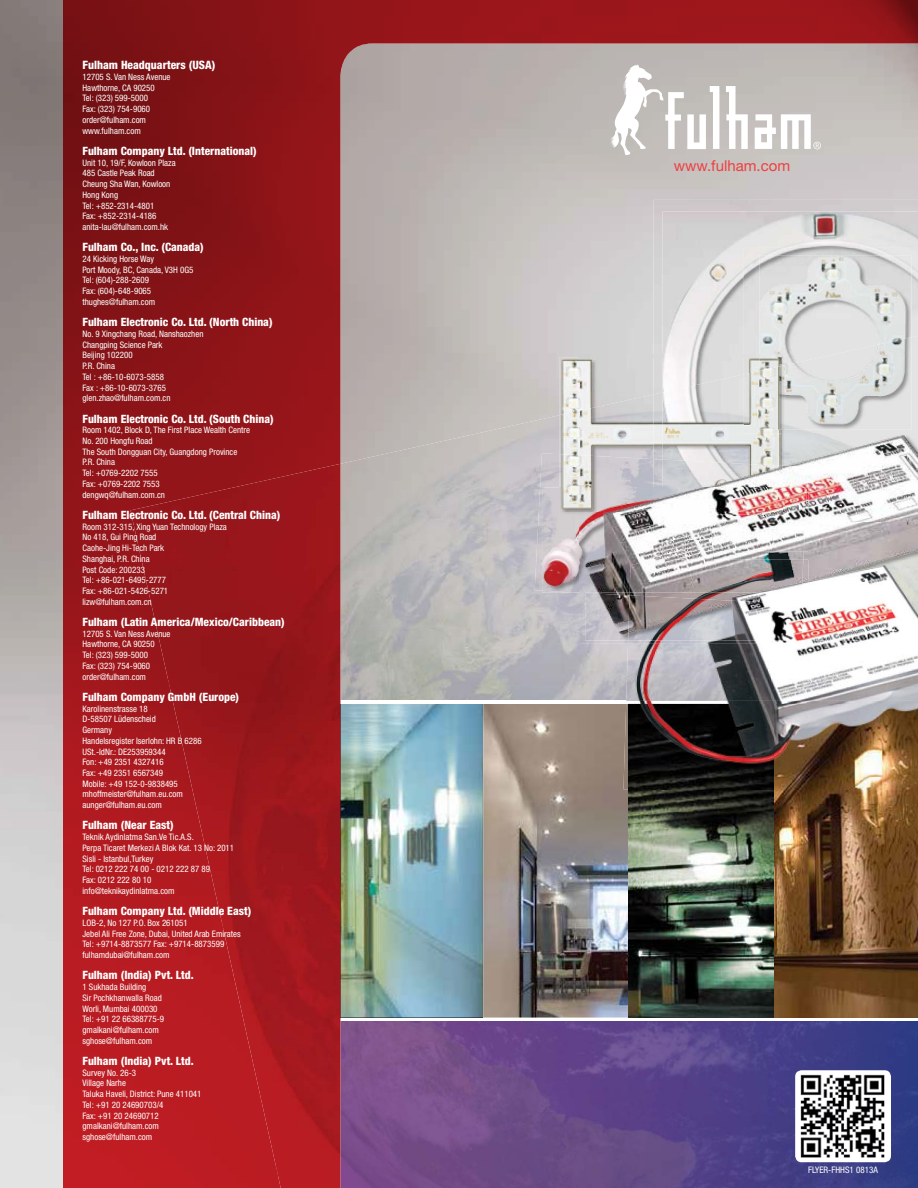
<style>
.page{position:relative;width:918px;height:1188px;background:#fff}
.page>*{position:absolute;margin:0;border:0;box-sizing:border-box;transform-origin:0 0}
.t1{font:15px "Helvetica Neue";color:#ef3e42}
.t2{font:800 condensed 11.55px "Helvetica Neue";color:#fff}
.t3{font:800 condensed 11.4px "Helvetica Neue";color:#fff}
.t4{font:condensed 9px "Helvetica Neue";color:#fff}
.t5{font:condensed 8.85px/10.6px "Helvetica Neue";color:#fff}
</style>
<div class="page">
<img style="left:340px;top:415px;width:286px;height:286px">
<img style="left:340px;top:1021px;width:271px;height:167px">
<img style="left:611px;top:1021px;width:205px;height:167px">
<img style="left:816px;top:1021px;width:99px;height:167px">
<div style="left:473px;top:1151px;width:175px;height:37px;background:#694b84"></div>
<img style="left:340px;top:704px;width:143px;height:314px">
<img style="left:483px;top:704px;width:146px;height:314px">
<img style="left:629px;top:789px;width:289px;height:229px">
<svg style="left:726px;top:86px;width:22px;height:63px"></svg>
<svg style="left:755px;top:114px;width:66px;height:35px"></svg>
<svg style="left:609px;top:65px;width:110px;height:90px"></svg>
<img style="left:654px;top:200px;width:264px;height:154px">
<img style="left:663px;top:212px;width:255px;height:142px">
<img style="left:744px;top:248px;width:174px;height:106px">
<img style="left:912px;top:336px;width:6px;height:18px">
<img style="left:759px;top:255px;width:153px;height:99px">
<img style="left:559px;top:357px;width:2px;height:58px">
<img style="left:559px;top:415px;width:2px;height:38px">
<img style="left:561px;top:357px;width:19px;height:54px">
<img style="left:561px;top:411px;width:19px;height:42px">
<img style="left:535px;top:453px;width:45px;height:140px">
<img style="left:542px;top:488px;width:38px;height:104px">
<img style="left:580px;top:593px;width:48px;height:50px">
<img style="left:785px;top:354px;width:133px;height:169px">
<img style="left:580px;top:354px;width:74px;height:40px">
<img style="left:663px;top:354px;width:96px;height:3px">
<img style="left:759px;top:354px;width:26px;height:3px">
<img style="left:785px;top:354px;width:127px;height:76px">
<svg style="left:782px;top:430px;width:3px;height:5px"></svg>
<img style="left:782px;top:366px;width:3px;height:64px">
<svg style="left:654px;top:354px;width:9px;height:3px"></svg>
<img style="left:663px;top:357px;width:81px;height:17px">
<svg style="left:782px;top:357px;width:3px;height:9px"></svg>
<img style="left:580px;top:394px;width:74px;height:61px">
<img style="left:654px;top:357px;width:9px;height:35px">
<img style="left:654px;top:392px;width:9px;height:43px">
<img style="left:663px;top:374px;width:119px;height:61px">
<img style="left:744px;top:357px;width:15px;height:14px">
<img style="left:744px;top:371px;width:38px;height:62px">
<img style="left:759px;top:357px;width:23px;height:14px">
<img style="left:580px;top:455px;width:5px;height:57px">
<img style="left:580px;top:515px;width:74px;height:77px">
<svg style="left:580px;top:512px;width:5px;height:3px"></svg>
<img style="left:585px;top:595px;width:43px;height:46px">
<img style="left:663px;top:435px;width:122px;height:31px">
<img style="left:585px;top:435px;width:78px;height:24px">
<img style="left:807px;top:488px;width:1px;height:63px">
<img style="left:782px;top:466px;width:26px;height:22px">
<img style="left:585px;top:592px;width:43px;height:3px">
<img style="left:585px;top:456px;width:69px;height:59px">
<img style="left:654px;top:459px;width:128px;height:51px">
<img style="left:654px;top:515px;width:9px;height:44px">
<img style="left:663px;top:488px;width:144px;height:63px">
<img style="left:663px;top:488px;width:122px;height:27px">
<img style="left:63px;top:0;width:855px;height:51px">
<img style="left:63px;top:49px;width:290px;height:468px">
<img style="left:63px;top:515px;width:67px;height:673px">
<img style="left:130px;top:464px;width:210px;height:724px">
<img style="left:340px;top:717px;width:1px;height:31px">
<img style="left:340px;top:748px;width:1px;height:270px">
<svg style="left:915px;top:826px;width:3px;height:362px"></svg>
<img style="left:626px;top:643px;width:292px;height:61px">
<img style="left:623px;top:704px;width:295px;height:85px">
<img style="left:628px;top:559px;width:290px;height:84px">
<img style="left:808px;top:523px;width:110px;height:36px">
<img style="left:803px;top:559px;width:5px;height:33px">
<svg style="left:804px;top:551px;width:4px;height:8px"></svg>
<img style="left:630px;top:559px;width:173px;height:45px">
<img style="left:655px;top:551px;width:149px;height:8px">
<img style="left:688px;top:523px;width:117px;height:28px">
<div style="left:795px;top:1070px;width:96px;height:92px;background:#fff;border-radius:6px"></div>
<img style="left:800px;top:1074px;width:85px;height:84px">
<h2 class="t2" style="left:82px;top:58px;width:134px">Fulham Headquarters (USA)</h2>
<p class="t5" style="left:82px;top:72px;width:90px">12705 S. Van Ness Avenue<br>Hawthorne, CA 90250<br>Tel: (323) 599-5000<br>Fax: (323) 754-9060 order@fulham.com www.fulham.com</p>
<p class="t3" style="left:82px;top:144px;width:176px">Fulham Company Ltd. (International)</p>
<p class="t5" style="left:82px;top:157px;width:95px">Unit 10, 19/F, Kowloon Plaza<br>485 Castle Peak Road<br>Cheung Sha Wan, Kowloon<br>Hong Kong<br>Tel: +852-2314-4801<br>Fax: +852-2314-4186 anita-lau@fulham.com.hk</p>
<p class="t3" style="left:82px;top:240px;width:123px">Fulham Co., Inc. (Canada)</p>
<p class="t5" style="left:82px;top:254px;width:112px">24 Kicking Horse Way<br>Port Moody, BC, Canada, V3H 0G5<br>Tel: (604)-288-2609<br>Fax: (604)-648-9065 thughes@fulham.com</p>
<p class="t3" style="left:82px;top:315px;width:192px">Fulham Electronic Co. Ltd. (North China)</p>
<p class="t5" style="left:82px;top:329px;width:123px">No. 9 Xingchang Road, Nanshaozhen<br>Changping Science Park<br>Beijing 102200<br>P.R. China<br>Tel : +86-10-6073-5858<br>Fax : +86-10-6073-3765 glen.zhao@fulham.com.cn</p>
<p class="t3" style="left:82px;top:412px;width:193px">Fulham Electronic Co. Ltd. (South China)</p>
<p class="t5" style="left:82px;top:425px;width:169px">Room 1402, Block D, The First Place Wealth Centre<br>No. 200 Hongfu Road<br>The South Dongguan City, Guangdong Province<br>P.R. China<br>Tel: +0769-2202 7555<br>Fax: +0769-2202 7553<br>dengwq@fulham.com.cn</p>
<p class="t3" style="left:82px;top:508px;width:199px">Fulham Electronic Co. Ltd. (Central China)</p>
<p class="t5" style="left:82px;top:521px;width:146px">Room 312-315, Xing Yuan Technology Plaza<br>No 418, Gui Ping Road<br>Caohe-Jing Hi-Tech Park<br>Shanghai, P.R. China<br>Post Code: 200233<br>Tel: +86-021-6495-2777<br>Fax: +86-021-5426-5271 lizw@fulham.com.cn</p>
<p class="t3" style="left:82px;top:615px;width:204px">Fulham (Latin America/Mexico/Caribbean)</p>
<p class="t5" style="left:82px;top:628px;width:90px">12705 S. Van Ness Avenue<br>Hawthorne, CA 90250<br>Tel: (323) 599-5000<br>Fax: (323) 754-9060 order@fulham.com</p>
<p class="t3" style="left:82px;top:690px;width:158px">Fulham Company GmbH (Europe)</p>
<p class="t5" style="left:82px;top:703px;width:121px">Karolinenstrasse 18<br>D-58507 Lüdenscheid<br>Germany<br>Handelsregister Iserlohn: HR B 6286<br>USt.-IdNr.: DE253959344<br>Fon: +49 2351 4327416<br>Fax: +49 2351 6567349<br>Mobile: +49 152-0-9838495 mhoffmeister@fulham.eu.com aunger@fulham.eu.com</p>
<p class="t3" style="left:82px;top:818px;width:93px">Fulham (Near East)</p>
<p class="t5" style="left:82px;top:832px;width:153px">Teknik Aydinlatma San.Ve Tic.A.S.<br>Perpa Ticaret Merkezi A Blok Kat. 13 No: 2011<br>Sisli - Istanbul,Turkey<br>Tel: 0212 222 74 00 - 0212 222 87 89<br>Fax: 0212 222 80 10 info@teknikaydinlatma.com</p>
<p class="t3" style="left:82px;top:904px;width:170px">Fulham Company Ltd. (Middle East)</p>
<p class="t5" style="left:82px;top:917px;width:160px">LOB-2, No 127 P.O. Box 261051<br>Jebel Ali Free Zone, Dubai, United Arab Emirates Tel: +9714-8873577 Fax: +9714-8873599 fulhamdubai@fulham.com</p>
<p class="t3" style="left:82px;top:968px;width:113px">Fulham (India) Pvt. Ltd.</p>
<p class="t5" style="left:82px;top:982px;width:83px">1 Sukhada Building<br>Sir Pochkhanwalla Road<br>Worli, Mumbai 400030<br>Tel: +91 22 66388775-9 gmalkani@fulham.com sghose@fulham.com</p>
<p class="t3" style="left:82px;top:1054px;width:113px">Fulham (India) Pvt. Ltd.</p>
<p class="t5" style="left:82px;top:1067px;width:121px">Survey No. 26-3<br>Village Narhe<br>Taluka Haveli, District: Pune 411041<br>Tel: +91 20 24690703/4<br>Fax: +91 20 24690712 gmalkani@fulham.com sghose@fulham.com</p>
<h1 class="t1" style="left:674px;top:157px;width:118px">www.fulham.com</h1>
<p class="t4" style="left:808px;top:1164px;width:71px">FLYER-FHHS1 0813A</p>
</div>
